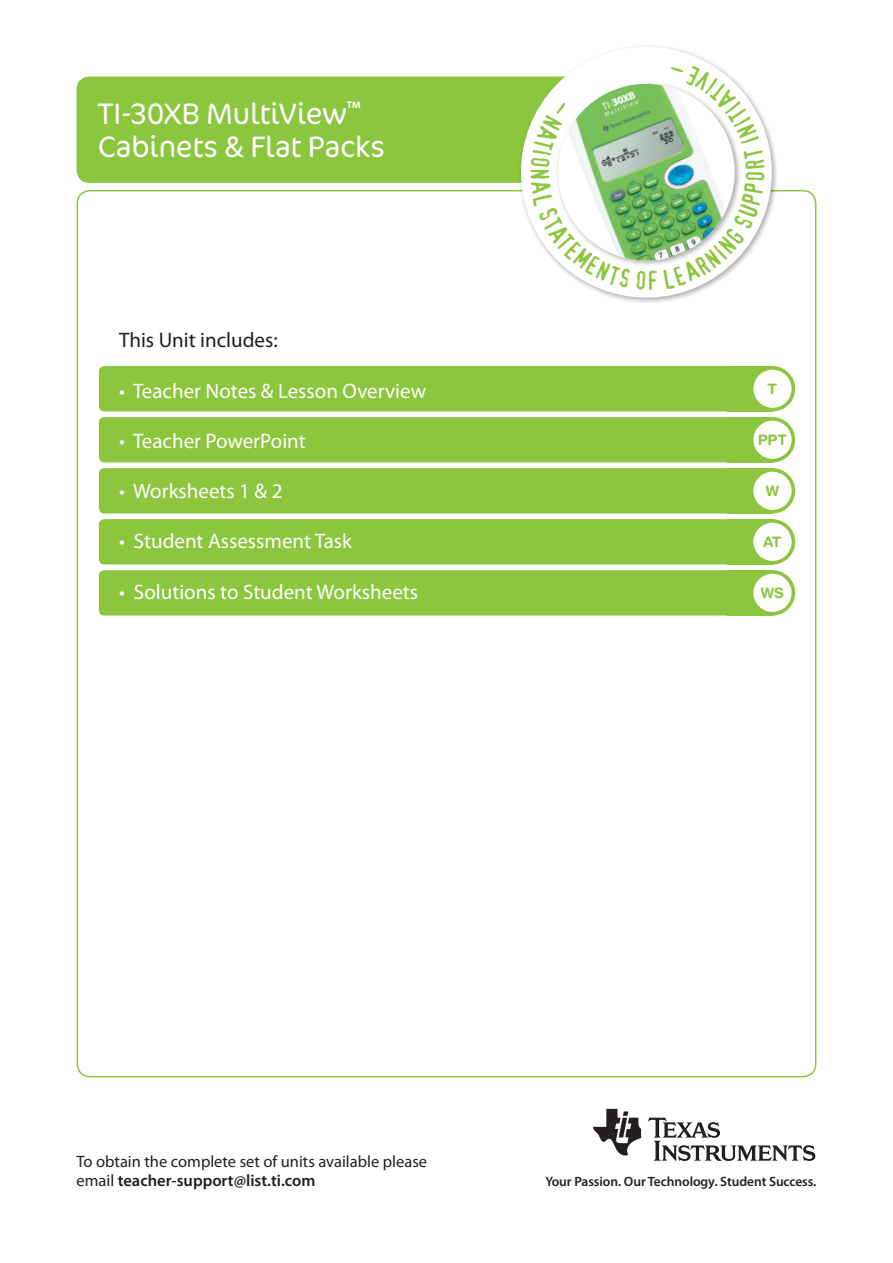
<style>
.page{position:relative;width:893px;height:1263px;background:#fff}
.page>*{position:absolute;margin:0;border:0;box-sizing:border-box;transform-origin:0 0}
.t1{font:300 30px/33px "Cocon";letter-spacing:-.01em;color:#fff}
.t2{font:21px "Myriad Pro";color:#fff}
.t3{font:21px "Myriad Pro";color:#231f20}
.t4{font:16.5px/19.8px "Myriad Pro";color:#231f20}
.t5{font:700 14.4px "Helvetica Rounded";letter-spacing:-.03em;color:#8bc63e}
.t6{font:600 13.5px "Myriad Pro";letter-spacing:-.005em;color:#231f20}
.s1{font-weight:600}
</style>
<div class="page">
<div style="left:77px;top:77px;width:613px;height:106px;background:#8bc63e;border-radius:13px"></div>
<svg style="left:648px;top:1118px;width:167px;height:43px"></svg>
<svg style="left:593px;top:1109px;width:48px;height:47px"></svg>
<svg style="left:504px;top:46px;width:285px;height:257px"></svg>
<div style="left:727px;top:570px;width:46px;height:45px;background:#8bc63e"></div>
<div style="left:99px;top:570px;width:642px;height:45px;background:#8bc63e;border-radius:5px"></div>
<div style="left:750px;top:570px;width:45px;height:45px;background:#8bc63e;border-radius:50%"></div>
<div style="left:753px;top:574px;width:39px;height:38px;background:#fff;border-radius:50%"></div>
<div style="left:727px;top:468px;width:46px;height:45px;background:#8bc63e"></div>
<div style="left:99px;top:468px;width:642px;height:45px;background:#8bc63e;border-radius:5px"></div>
<div style="left:750px;top:468px;width:45px;height:45px;background:#8bc63e;border-radius:50%"></div>
<div style="left:753px;top:472px;width:39px;height:38px;background:#fff;border-radius:50%"></div>
<div style="left:727px;top:519px;width:46px;height:45px;background:#8bc63e"></div>
<div style="left:99px;top:519px;width:642px;height:45px;background:#8bc63e;border-radius:5px"></div>
<div style="left:750px;top:519px;width:45px;height:45px;background:#8bc63e;border-radius:50%"></div>
<div style="left:753px;top:523px;width:39px;height:38px;background:#fff;border-radius:50%"></div>
<div style="left:727px;top:366px;width:46px;height:45px;background:#8bc63e"></div>
<div style="left:99px;top:366px;width:642px;height:45px;background:#8bc63e;border-radius:5px"></div>
<div style="left:750px;top:366px;width:45px;height:45px;background:#8bc63e;border-radius:50%"></div>
<div style="left:753px;top:370px;width:39px;height:38px;background:#fff;border-radius:50%"></div>
<div style="left:727px;top:417px;width:46px;height:45px;background:#8bc63e"></div>
<div style="left:99px;top:417px;width:642px;height:45px;background:#8bc63e;border-radius:5px"></div>
<div style="left:750px;top:417px;width:45px;height:45px;background:#8bc63e;border-radius:50%"></div>
<div style="left:753px;top:421px;width:39px;height:38px;background:#fff;border-radius:50%"></div>
<svg style="left:531px;top:65px;width:234px;height:225px"></svg>
<p class="t1" style="left:98px;top:96px;width:289px">TI-30XB MultiView<sup>™<br></sup>Cabinets &amp; Flat Packs</p>
<p class="t3" style="left:119px;top:327px;width:160px">This Unit includes:</p>
<p class="t2" style="left:119px;top:378px;width:309px">• Teacher Notes &amp; Lesson Overview</p>
<p class="t2" style="left:119px;top:428px;width:188px">• Teacher PowerPoint</p>
<p class="t2" style="left:119px;top:478px;width:165px">• Worksheets 1 &amp; 2</p>
<p class="t2" style="left:119px;top:528px;width:235px">• Student Assessment Task</p>
<p class="t2" style="left:119px;top:579px;width:301px">• Solutions to Student Worksheets</p>
<p class="t5" style="left:768px;top:380px;width:11px">T</p>
<p class="t5" style="left:758px;top:431px;width:31px">PPT</p>
<p class="t5" style="left:766px;top:482px;width:15px">W</p>
<p class="t5" style="left:763px;top:533px;width:19px">AT</p>
<p class="t5" style="left:761px;top:584px;width:24px">WS</p>
<p class="t4" style="left:77px;top:1151px;width:352px">To obtain the complete set of units available please email <span class="s1">teacher-support@list.ti.com</span></p>
<p class="t6" style="left:545px;top:1173px;width:273px">Your Passion. Our Technology. Student Success.</p>
</div>
